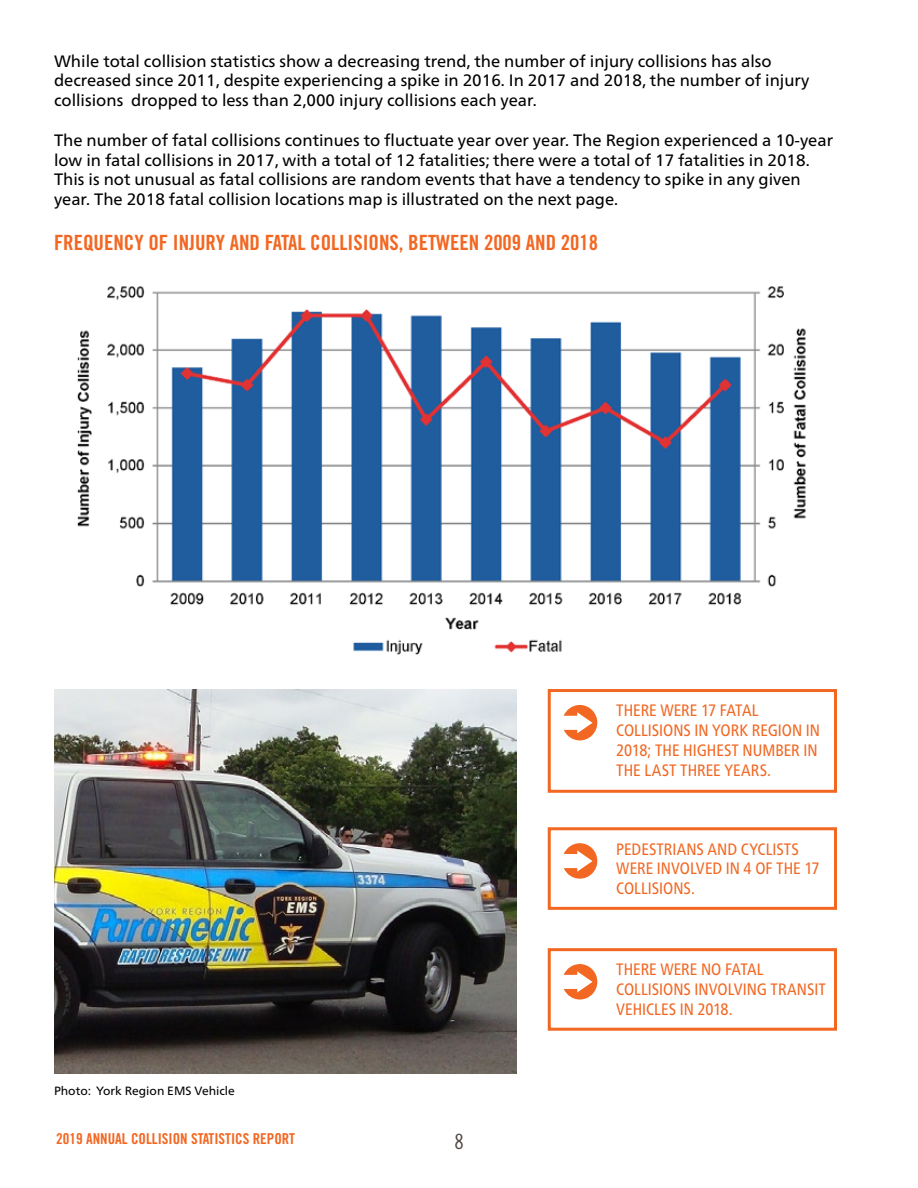
<style>
.page{position:relative;width:918px;height:1188px;background:#fff}
.page>*{position:absolute;margin:0;border:0;box-sizing:border-box;transform-origin:0 0}
.t1{font:21px "Trade Gothic LT Pro Bd Cn 20";color:#f26722}
.t2{font:21px "Trade Gothic LT Pro Cn 18";color:#524743}
.Body{font:16.5px/19.8px "Frutiger Neue LT Pro";color:#000}
.sub-head{font:condensed 16.5px/19.8px "Frutiger Neue LT Pro";color:#f26722}
.t3{font:15px "Trade Gothic LT Pro Bd Cn 20";color:#f26722}
.Body-2{font:12px "Frutiger Neue LT Pro";color:#000}
</style>
<div class="page">
<img style="left:77px;top:286px;width:729px;height:369px">
<img style="left:54px;top:689px;width:462px;height:385px">
<div style="left:548px;top:689px;width:289px;height:104px;background:#fff;border:3px solid #f26722"></div>
<svg style="left:564px;top:705px;width:33px;height:35px"></svg>
<div style="left:548px;top:827px;width:289px;height:83px;background:#fff;border:3px solid #f26722"></div>
<svg style="left:564px;top:843px;width:33px;height:36px"></svg>
<div style="left:548px;top:948px;width:289px;height:83px;background:#fff;border:3px solid #f26722"></div>
<svg style="left:564px;top:964px;width:33px;height:36px"></svg>
<p class="Body" style="left:54px;top:51px;width:757px">While total collision statistics show a decreasing trend, the number of injury collisions has also decreased since 2011, despite experiencing a spike in 2016. In 2017 and 2018, the number of injury collisions dropped to less than 2,000 injury collisions each year.</p>
<p class="Body" style="left:54px;top:130px;width:781px">The number of fatal collisions continues to fluctuate year over year. The Region experienced a 10-year low in fatal collisions in 2017, with a total of 12 fatalities; there were a total of 17 fatalities in 2018.<br>This is not unusual as fatal collisions are random events that have a tendency to spike in any given year. The 2018 fatal collision locations map is illustrated on the next page.</p>
<h3 class="t1" style="left:54px;top:230px;width:546px">FREQUENCY OF INJURY AND FATAL COLLISIONS, BETWEEN 2009 AND 2018</h3>
<p class="sub-head" style="left:616px;top:701px;width:205px">THERE WERE 17 FATAL<br>COLLISIONS IN YORK REGION IN<br>2018; THE HIGHEST NUMBER IN<br>THE LAST THREE YEARS.</p>
<p class="sub-head" style="left:616px;top:839px;width:205px">PEDESTRIANS AND CYCLISTS<br>WERE INVOLVED IN 4 OF THE 17<br>COLLISIONS.</p>
<p class="Body-2" style="left:54px;top:1083px;width:182px">Photo: York Region EMS Vehicle</p>
<p class="t3" style="left:56px;top:1130px;width:240px">2019 ANNUAL COLLISION STATISTICS REPORT</p>
<p class="t2" style="left:454px;top:1129px;width:11px">8</p>
<p class="sub-head" style="left:616px;top:960px;width:211px">THERE WERE NO FATAL<br>COLLISIONS INVOLVING TRANSIT<br>VEHICLES IN 2018.</p>
</div>
